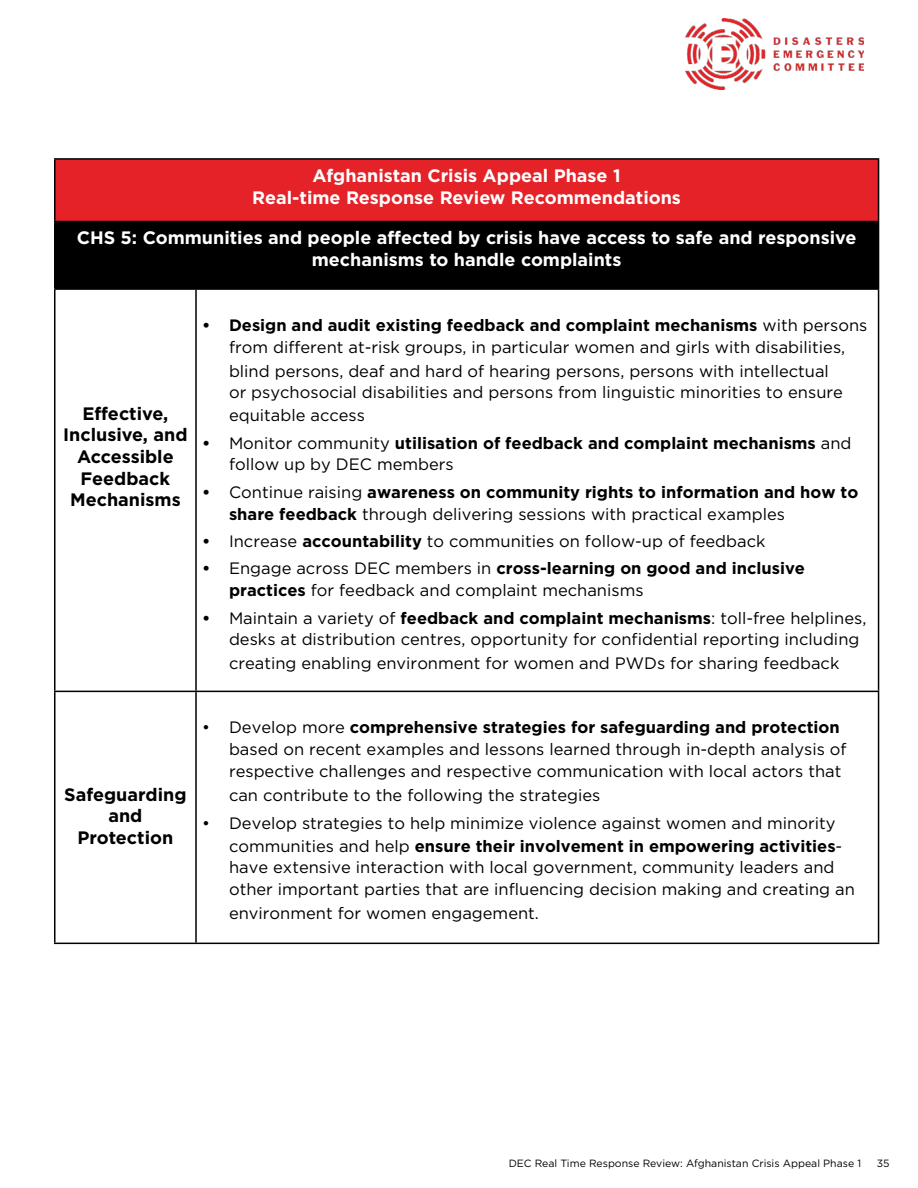
<style>
.page{position:relative;width:918px;height:1188px;background:#fff}
.page>*{position:absolute;margin:0;border:0;box-sizing:border-box;transform-origin:0 0}
.t1{font:700 18px/22.5px "Gotham";color:#fff;text-align:center}
.t2{font:700 18px/21.6px "Gotham";color:#000;text-align:center}
.t3{font:16.5px/21.9px "Gotham";color:#000}
.t4{font:700 16.5px/21.8px "Gotham";color:#000}
.t5{font:10.5px "Gotham";color:#000}
.s1{font-weight:700}
.s2{font-weight:400}
</style>
<div class="page">
<img style="left:685px;top:18px;width:179px;height:72px">
<div style="left:55px;top:159px;width:824px;height:63px;background:#e42227"></div>
<div style="left:55px;top:222px;width:824px;height:67px;background:#000"></div>
<hr style="left:54px;top:158px;width:142px;height:2px;background:#000">
<hr style="left:54px;top:160px;width:2px;height:61px;background:#000">
<hr style="left:196px;top:158px;width:683px;height:2px;background:#000">
<hr style="left:878px;top:160px;width:1px;height:61px;background:#000">
<hr style="left:54px;top:221px;width:142px;height:1px;background:#000">
<hr style="left:54px;top:222px;width:2px;height:66px;background:#000">
<hr style="left:196px;top:221px;width:683px;height:1px;background:#000">
<hr style="left:54px;top:288px;width:142px;height:2px;background:#000">
<hr style="left:54px;top:290px;width:2px;height:401px;background:#000">
<hr style="left:196px;top:288px;width:683px;height:2px;background:#000">
<hr style="left:195px;top:290px;width:2px;height:401px;background:#000">
<hr style="left:878px;top:290px;width:1px;height:401px;background:#000">
<hr style="left:54px;top:691px;width:142px;height:1px;background:#000">
<hr style="left:54px;top:692px;width:2px;height:251px;background:#000">
<hr style="left:196px;top:691px;width:683px;height:1px;background:#000">
<hr style="left:195px;top:692px;width:2px;height:251px;background:#000">
<hr style="left:878px;top:692px;width:1px;height:251px;background:#000">
<hr style="left:54px;top:943px;width:142px;height:1px;background:#000">
<hr style="left:196px;top:943px;width:683px;height:1px;background:#000">
<p class="t1" style="left:252px;top:164px;width:430px">Afghanistan Crisis Appeal Phase 1<br>Real-time Response Review Recommendations</p>
<p class="t1" style="left:77px;top:227px;width:781px;line-height:21.6px">CHS 5: Communities and people affected by crisis have access to safe and responsive mechanisms to handle complaints</p>
<p class="t2" style="left:63px;top:402px;width:126px">Effective,<br>Inclusive, and<br>Accessible<br>Feedback<br>Mechanisms</p>
<p class="t3" style="left:202px;top:314px;width:667px;text-align:center"><span class="s1">• Design and audit existing feedback and complaint mechanisms</span> with persons from different at-risk groups, in particular women and girls with disabilities,</p>
<p class="t3" style="left:229px;top:361px;width:615px;line-height:20.4px">blind persons, deaf and hard of hearing persons, persons with intellectual or psychosocial disabilities and persons from linguistic minorities to ensure</p>
<p class="t3" style="left:229px;top:404px;width:138px">equitable access</p>
<p class="t4" style="left:229px;top:432px;width:624px;text-indent:-27px">• <span class="s2">Monitor community</span> utilisation of feedback and complaint mechanisms <span class="s2">and follow up by DEC members</span></p>
<p class="t4" style="left:229px;top:481px;width:631px;text-indent:-27px">• <span class="s2">Continue raising</span> awareness on community rights to information and how to share feedback <span class="s2">through delivering sessions with practical examples</span></p>
<p class="t3" style="left:202px;top:530px;width:565px"><span class="s1">•</span> Increase <span class="s1">accountability</span> to communities on follow-up of feedback</p>
<p class="t3" style="left:229px;top:557px;width:578px;text-indent:-27px"><span class="s1">•</span> Engage across DEC members in <span class="s1">cross-learning on good and inclusive practices</span> for feedback and complaint mechanisms</p>
<p class="t3" style="left:229px;top:607px;width:639px;text-indent:-27px"><span class="s1">•</span> Maintain a variety of <span class="s1">feedback and complaint mechanisms</span>: toll-free helplines, desks at distribution centres, opportunity for confidential reporting including</p>
<p class="t3" style="left:229px;top:652px;width:612px">creating enabling environment for women and PWDs for sharing feedback</p>
<p class="t2" style="left:64px;top:783px;width:124px">Safeguarding and<br>Protection</p>
<p class="t3" style="left:229px;top:716px;width:619px;text-indent:-27px">• Develop more <span class="s1">comprehensive strategies for safeguarding and protection </span>based on recent examples and lessons learned through in-depth analysis of respective challenges and respective communication with local actors that</p>
<p class="t3" style="left:229px;top:784px;width:373px">can contribute to the following the strategies</p>
<p class="t3" style="left:229px;top:811px;width:615px;line-height:23.7px;text-indent:-27px">• Develop strategies to help minimize violence against women and minority communities and help <span class="s1">ensure their involvement in empowering activities</span>-</p>
<p class="t3" style="left:229px;top:856px;width:627px">have extensive interaction with local government, community leaders and other important parties that are influencing decision making and creating an</p>
<p class="t3" style="left:229px;top:902px;width:311px">environment for women engagement.</p>
<p class="t5" style="left:509px;top:1157px;width:354px">DEC Real Time Response Review: Afghanistan Crisis Appeal Phase 1</p>
<p class="t5" style="left:877px;top:1157px;width:14px">35</p>
</div>
